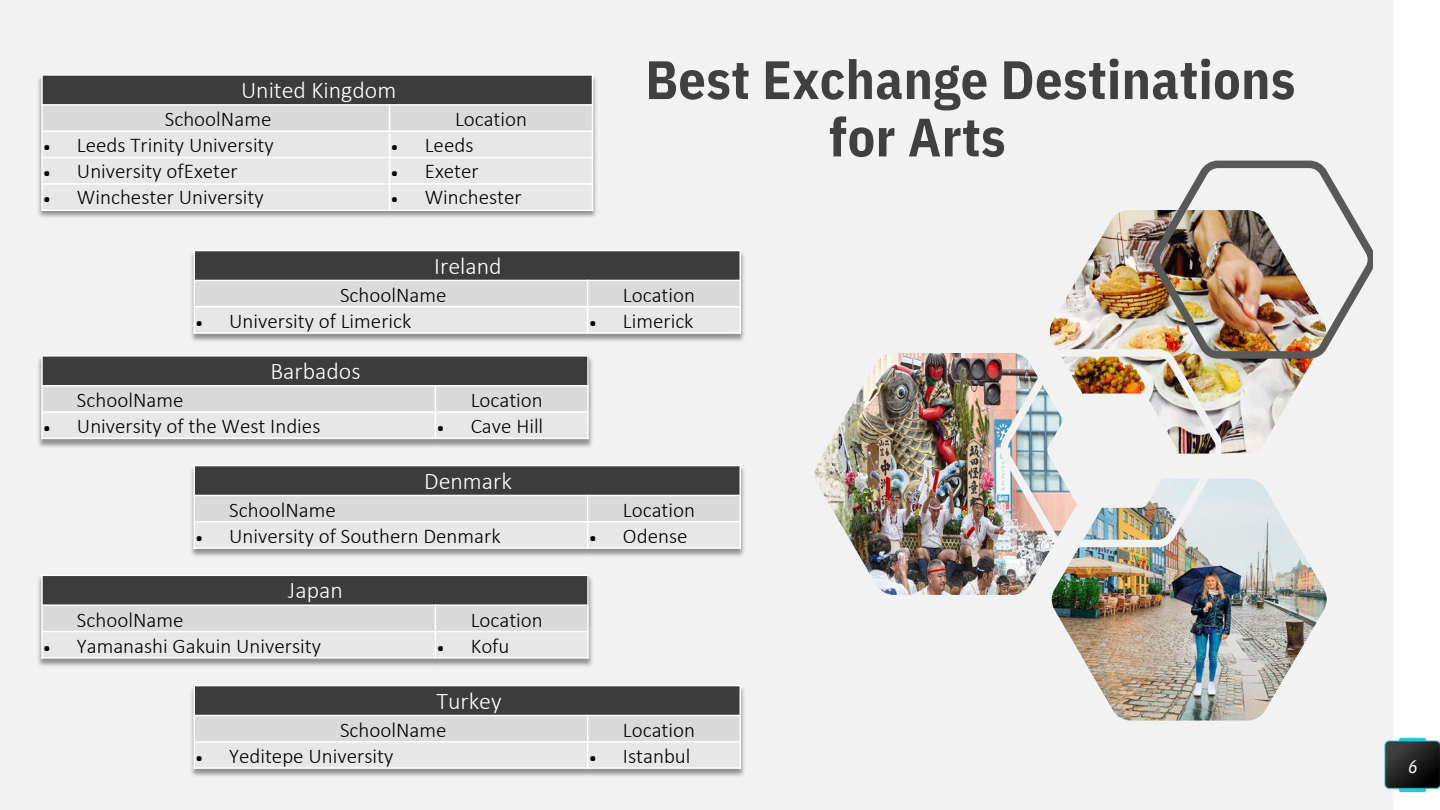
<style>
.page{position:relative;width:1440px;height:810px;background:#f2f2f2}
.page>*{position:absolute;margin:0;border:0;box-sizing:border-box;transform-origin:0 0}
.t1{font:700 54px/57.3px "IBM Plex Sans Cond";letter-spacing:.01em;color:#404040}
.t2{font:300 24px "Calibri";color:#fff}
.t3{font:300 21px/25.8px "Calibri";color:#000}
.t4{font:21px/25.8px "IBM Plex Sans Cond";color:#000;text-align:justify}
.t5{font:italic 18px "IBM Plex Sans Cond";color:#fff}
</style>
<div class="page">
<div style="left:1393px;top:0;width:42px;height:810px;background:#fff"></div>
<div style="left:1435px;top:0;width:5px;height:810px;background:#fff"></div>
<img style="left:814px;top:353px;width:236px;height:242px">
<img style="left:1052px;top:551px;width:274px;height:169px">
<img style="left:1384px;top:737px;width:56px;height:56px">
<img style="left:191px;top:253px;width:553px;height:89px">
<div style="left:194px;top:251px;width:546px;height:29px;background:#3c3c3c"></div>
<div style="left:194px;top:280px;width:394px;height:27px;background:#dadada"></div>
<div style="left:588px;top:280px;width:152px;height:27px;background:#dadada"></div>
<div style="left:194px;top:307px;width:394px;height:26px;background:#e7e7e7"></div>
<div style="left:588px;top:307px;width:152px;height:26px;background:#e7e7e7"></div>
<hr style="left:587px;top:280px;width:1px;height:54px;background:#fff">
<hr style="left:194px;top:280px;width:547px;height:1px;background:#fff">
<hr style="left:194px;top:306px;width:547px;height:2px;background:#fff">
<hr style="left:194px;top:250px;width:1px;height:84px;background:#fff">
<hr style="left:740px;top:250px;width:1px;height:84px;background:#fff">
<hr style="left:194px;top:250px;width:547px;height:1px;background:#fff">
<hr style="left:194px;top:332px;width:547px;height:2px;background:#fff">
<img style="left:38px;top:358px;width:554px;height:89px">
<div style="left:42px;top:356px;width:546px;height:30px;background:#3c3c3c"></div>
<div style="left:42px;top:386px;width:393px;height:26px;background:#dadada"></div>
<div style="left:435px;top:386px;width:153px;height:26px;background:#dadada"></div>
<div style="left:42px;top:412px;width:393px;height:26px;background:#e7e7e7"></div>
<div style="left:435px;top:412px;width:153px;height:26px;background:#e7e7e7"></div>
<hr style="left:435px;top:385px;width:1px;height:54px;background:#fff">
<hr style="left:41px;top:385px;width:548px;height:1px;background:#fff">
<hr style="left:41px;top:411px;width:548px;height:2px;background:#fff">
<hr style="left:41px;top:355px;width:2px;height:84px;background:#fff">
<hr style="left:587px;top:355px;width:2px;height:84px;background:#fff">
<hr style="left:41px;top:355px;width:548px;height:2px;background:#fff">
<hr style="left:41px;top:438px;width:548px;height:1px;background:#fff">
<img style="left:191px;top:467px;width:553px;height:89px">
<div style="left:194px;top:466px;width:546px;height:29px;background:#3c3c3c"></div>
<div style="left:194px;top:495px;width:394px;height:27px;background:#dadada"></div>
<div style="left:588px;top:495px;width:152px;height:27px;background:#dadada"></div>
<div style="left:194px;top:522px;width:394px;height:26px;background:#e7e7e7"></div>
<div style="left:588px;top:522px;width:152px;height:26px;background:#e7e7e7"></div>
<hr style="left:587px;top:495px;width:1px;height:54px;background:#fff">
<hr style="left:194px;top:495px;width:547px;height:1px;background:#fff">
<hr style="left:194px;top:521px;width:547px;height:2px;background:#fff">
<hr style="left:194px;top:465px;width:1px;height:84px;background:#fff">
<hr style="left:740px;top:465px;width:1px;height:84px;background:#fff">
<hr style="left:194px;top:465px;width:547px;height:1px;background:#fff">
<hr style="left:194px;top:547px;width:547px;height:2px;background:#fff">
<img style="left:38px;top:577px;width:554px;height:89px">
<div style="left:42px;top:575px;width:546px;height:30px;background:#3c3c3c"></div>
<div style="left:42px;top:605px;width:393px;height:27px;background:#dadada"></div>
<div style="left:435px;top:605px;width:153px;height:27px;background:#dadada"></div>
<div style="left:42px;top:632px;width:393px;height:26px;background:#e7e7e7"></div>
<div style="left:435px;top:632px;width:153px;height:26px;background:#e7e7e7"></div>
<hr style="left:435px;top:604px;width:1px;height:55px;background:#fff">
<hr style="left:41px;top:604px;width:548px;height:2px;background:#fff">
<hr style="left:41px;top:631px;width:548px;height:1px;background:#fff">
<hr style="left:41px;top:575px;width:2px;height:84px;background:#fff">
<hr style="left:587px;top:575px;width:2px;height:84px;background:#fff">
<hr style="left:41px;top:575px;width:548px;height:1px;background:#fff">
<hr style="left:41px;top:657px;width:548px;height:2px;background:#fff">
<img style="left:996px;top:160px;width:376px;height:391px">
<img style="left:191px;top:688px;width:553px;height:89px">
<div style="left:194px;top:686px;width:546px;height:30px;background:#3c3c3c"></div>
<div style="left:194px;top:716px;width:394px;height:26px;background:#dadada"></div>
<div style="left:588px;top:716px;width:152px;height:26px;background:#dadada"></div>
<div style="left:194px;top:742px;width:394px;height:26px;background:#e7e7e7"></div>
<div style="left:588px;top:742px;width:152px;height:26px;background:#e7e7e7"></div>
<hr style="left:587px;top:715px;width:1px;height:54px;background:#fff">
<hr style="left:194px;top:715px;width:547px;height:1px;background:#fff">
<hr style="left:194px;top:741px;width:547px;height:2px;background:#fff">
<hr style="left:194px;top:685px;width:1px;height:84px;background:#fff">
<hr style="left:740px;top:685px;width:1px;height:84px;background:#fff">
<hr style="left:194px;top:685px;width:547px;height:1px;background:#fff">
<hr style="left:194px;top:767px;width:547px;height:2px;background:#fff">
<img style="left:38px;top:77px;width:558px;height:141px">
<div style="left:42px;top:75px;width:551px;height:30px;background:#3c3c3c"></div>
<div style="left:42px;top:105px;width:348px;height:26px;background:#dadada"></div>
<div style="left:390px;top:105px;width:203px;height:26px;background:#dadada"></div>
<div style="left:42px;top:131px;width:348px;height:27px;background:#e7e7e7"></div>
<div style="left:390px;top:131px;width:203px;height:27px;background:#e7e7e7"></div>
<div style="left:42px;top:158px;width:348px;height:26px;background:#e7e7e7"></div>
<div style="left:390px;top:158px;width:203px;height:26px;background:#e7e7e7"></div>
<div style="left:42px;top:184px;width:348px;height:26px;background:#e7e7e7"></div>
<div style="left:390px;top:184px;width:203px;height:26px;background:#e7e7e7"></div>
<hr style="left:389px;top:104px;width:1px;height:107px;background:#fff">
<hr style="left:41px;top:104px;width:552px;height:2px;background:#fff">
<hr style="left:41px;top:130px;width:552px;height:2px;background:#fff">
<hr style="left:41px;top:157px;width:552px;height:1px;background:#fff">
<hr style="left:41px;top:183px;width:552px;height:2px;background:#fff">
<hr style="left:41px;top:74px;width:2px;height:137px;background:#fff">
<hr style="left:592px;top:74px;width:1px;height:137px;background:#fff">
<hr style="left:41px;top:74px;width:552px;height:2px;background:#fff">
<hr style="left:41px;top:210px;width:552px;height:1px;background:#fff">
<p class="t4" style="left:43px;top:133px;width:9px">• • •</p>
<p class="t2" style="left:241px;top:80px;width:157px">United Kingdom</p>
<p class="t3" style="left:165px;top:108px;width:108px">SchoolName</p>
<p class="t3" style="left:77px;top:134px;width:198px">Leeds Trinity University<br>University ofExeter<br>Winchester University</p>
<p class="t4" style="left:391px;top:133px;width:9px">• • •</p>
<p class="t3" style="left:455px;top:108px;width:74px">Location</p>
<p class="t3" style="left:425px;top:134px;width:50px">Leeds</p>
<p class="t3" style="left:425px;top:160px;width:99px">Exeter<br>Winchester</p>
<p class="t1" style="left:829px;top:50px;width:468px;text-indent:-183px">Best Exchange Destinations for Arts</p>
<p class="t2" style="left:434px;top:256px;width:69px">Ireland</p>
<p class="t4" style="left:195px;top:309px;width:9px">•</p>
<p class="t3" style="left:340px;top:284px;width:108px">SchoolName</p>
<p class="t3" style="left:229px;top:310px;width:184px">University of Limerick</p>
<p class="t4" style="left:589px;top:309px;width:9px">•</p>
<p class="t3" style="left:623px;top:284px;width:74px">Location<br>Limerick</p>
<p class="t2" style="left:271px;top:361px;width:92px">Barbados</p>
<p class="t4" style="left:43px;top:415px;width:9px">•</p>
<p class="t3" style="left:77px;top:389px;width:108px">SchoolName</p>
<p class="t3" style="left:77px;top:415px;width:245px">University of the West Indies</p>
<p class="t4" style="left:437px;top:415px;width:9px">•</p>
<p class="t3" style="left:471px;top:389px;width:74px">Location<br>Cave Hill</p>
<p class="t2" style="left:424px;top:471px;width:89px">Denmark</p>
<p class="t4" style="left:195px;top:524px;width:9px">•</p>
<p class="t3" style="left:229px;top:499px;width:108px">SchoolName</p>
<p class="t3" style="left:229px;top:525px;width:273px">University of Southern Denmark</p>
<p class="t4" style="left:589px;top:524px;width:9px">•</p>
<p class="t3" style="left:623px;top:499px;width:74px">Location<br>Odense</p>
<p class="t2" style="left:288px;top:580px;width:56px">Japan</p>
<p class="t4" style="left:43px;top:634px;width:9px">•</p>
<p class="t3" style="left:77px;top:609px;width:108px">SchoolName</p>
<p class="t3" style="left:77px;top:634px;width:246px">Yamanashi Gakuin University</p>
<p class="t4" style="left:437px;top:634px;width:9px">•</p>
<p class="t3" style="left:471px;top:609px;width:74px">Location<br>Kofu</p>
<p class="t2" style="left:436px;top:691px;width:67px">Turkey</p>
<p class="t4" style="left:195px;top:744px;width:9px">•</p>
<p class="t3" style="left:340px;top:719px;width:108px">SchoolName</p>
<p class="t3" style="left:229px;top:745px;width:166px">Yeditepe University</p>
<p class="t4" style="left:589px;top:744px;width:9px">•</p>
<p class="t3" style="left:623px;top:719px;width:74px">Location<br>Istanbul</p>
<p class="t5" style="left:1408px;top:754px;width:11px">6</p>
</div>
